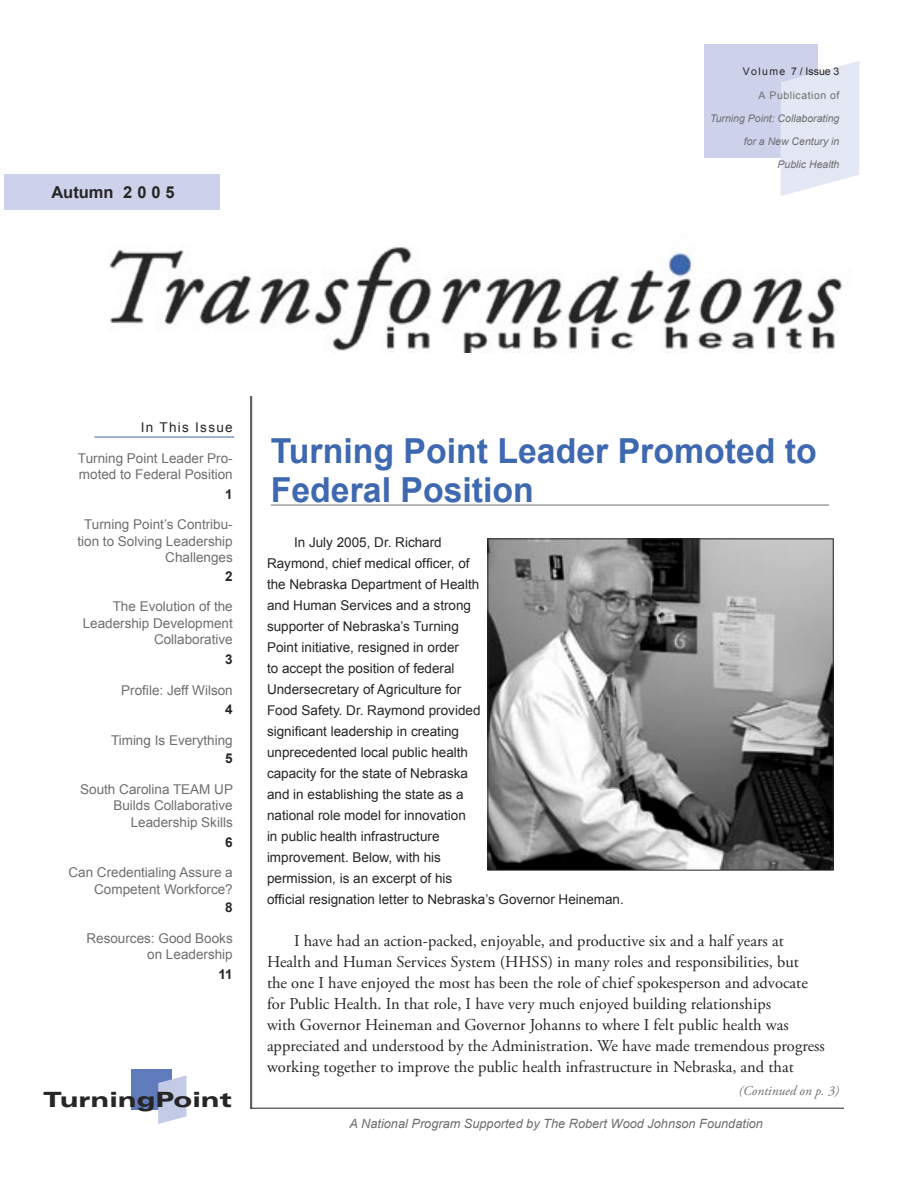
<style>
.page{position:relative;width:918px;height:1188px;background:#fff}
.page>*{position:absolute;margin:0;border:0;box-sizing:border-box;transform-origin:0 0}
.BoldHead{font:700 34.5px/39px "Arial";color:#3e68af}
.Small_Caption{font:900 expanded 21px "Univers";color:#272525;scale:1.1 1}
.Body_Text{font:16.5px/21px "Adobe Garamond Pro";color:#272525}
.Band_Text{font:700 16.5px "Arial";color:#272525}
.Body_Text-2{font:13.5px/21px "Arial";color:#272525}
.TOC-words{font:13.5px/16.5px "Arial";color:#6d6e71;text-align:right}
.continued{font:italic 13.5px "Adobe Garamond Pro";color:#6d6e71}
.In_This_Issue{font:13.5px "Arial";letter-spacing:.095em;color:#272525}
.Page_number{font:700 13.5px "Arial";color:#272525}
.t1{font:italic 12.75px "Arial";color:#6d6e71}
.t2{font:italic 10.5px "Arial";color:#6d6e71}
.t3{font:10.5px "Arial";letter-spacing:.13em;color:#272525}
.t4{font:10.5px "Arial";letter-spacing:.05em;color:#6d6e71}
</style>
<div class="page">
<div style="left:131px;top:1070px;width:41px;height:40px;background:#5f7bbb"></div>
<svg style="left:158px;top:1075px;width:28px;height:49px"></svg>
<div style="left:704px;top:44px;width:114px;height:114px;background:#cdd2ea"></div>
<svg style="left:781px;top:61px;width:78px;height:135px"></svg>
<div style="left:4px;top:174px;width:216px;height:36px;background:#cdd2ea"></div>
<hr style="left:250px;top:396px;width:2px;height:712px;background:#636466">
<hr style="left:94px;top:437px;width:140px;height:1px;background:#3e68af">
<hr style="left:250px;top:1108px;width:594px;height:1px;background:#272525">
<hr style="left:271px;top:505px;width:558px;height:1px;background:#6d6e71">
<img style="left:109px;top:247px;width:734px;height:106px">
<img style="left:489px;top:540px;width:343px;height:329px">
<div style="left:487px;top:538px;width:347px;height:333px;border:1px solid #272525"></div>
<p class="Band_Text" style="left:51px;top:181px;width:125px">Autumn 2 0 0 5</p>
<p class="t3" style="left:743px;top:65px;width:98px">Volume 7 / Issue 3</p>
<p class="t4" style="left:759px;top:88px;width:82px">A Publication of</p>
<p class="t2" style="left:710px;top:111px;width:131px">Turning Point: Collaborating</p>
<p class="t2" style="left:744px;top:135px;width:97px">for a New Century in</p>
<p class="t2" style="left:778px;top:158px;width:63px">Public Health</p>
<p class="In_This_Issue" style="left:141px;top:418px;width:94px">In This Issue</p>
<p class="TOC-words" style="left:78px;top:450px;width:156px;text-align:left">Turning Point Leader Pro&shy;moted to Federal Position</p>
<p class="Page_number" style="left:225px;top:485px;width:9px">1</p>
<p class="TOC-words" style="left:77px;top:517px;width:157px">Turning Point’s Contribu&shy;tion to Solving Leadership<br>Challenges</p>
<p class="Page_number" style="left:225px;top:567px;width:9px">2</p>
<p class="TOC-words" style="left:83px;top:599px;width:152px">The Evolution of the<br>Leadership Development<br>Collaborative</p>
<p class="Page_number" style="left:225px;top:650px;width:9px">3</p>
<p class="TOC-words" style="left:121px;top:682px;width:113px">Profile: Jeff Wilson</p>
<p class="Page_number" style="left:225px;top:701px;width:9px">4</p>
<p class="TOC-words" style="left:111px;top:732px;width:123px">Timing Is Everything</p>
<p class="Page_number" style="left:225px;top:750px;width:9px">5</p>
<p class="TOC-words" style="left:80px;top:781px;width:154px">South Carolina TEAM UP<br>Builds Collaborative<br>Leadership Skills</p>
<p class="Page_number" style="left:225px;top:833px;width:9px">6</p>
<p class="TOC-words" style="left:68px;top:864px;width:166px">Can Credentialing Assure a<br>Competent Workforce?</p>
<p class="Page_number" style="left:225px;top:899px;width:9px">8</p>
<p class="TOC-words" style="left:86px;top:930px;width:148px">Resources: Good Books on Leadership</p>
<p class="Page_number" style="left:219px;top:965px;width:16px">11</p>
<p class="BoldHead" style="left:271px;top:432px;width:548px">Turning Point Leader Promoted to<br>Federal Position</p>
<p class="Body_Text-2" style="left:267px;top:532px;width:358px;text-indent:27px">In July 2005, Dr. Richard<br>Raymond, chief medical officer, of<br>the Nebraska Department of Health<br>and Human Services and a strong<br>supporter of Nebraska’s Turning<br>Point initiative, resigned in order<br>to accept the position of federal<br>Undersecretary of Agriculture for<br>Food Safety. Dr. Raymond provided<br>significant leadership in creating<br>unprecedented local public health<br>capacity for the state of Nebraska<br>and in establishing the state as a<br>national role model for innovation<br>in public health infrastructure<br>improvement. Below, with his<br>permission, is an excerpt of his<br>official resignation letter to Nebraska’s Governor Heineman.</p>
<p class="Body_Text" style="left:267px;top:931px;width:559px;text-indent:27px">I have had an action-packed, enjoyable, and productive six and a half years at Health and Human Services System (HHSS) in many roles and responsibilities, but<br>the one I have enjoyed the most has been the role of chief spokesperson and advocate for Public Health. In that role, I have very much enjoyed building relationships<br>with Governor Heineman and Governor Johanns to where I felt public health was appreciated and understood by the Administration. We have made tremendous progress working together to improve the public health infrastructure in Nebraska, and that</p>
<p class="Small_Caption" style="left:43px;top:1087px;width:173px">TurningPoint</p>
<p class="continued" style="left:739px;top:1083px;width:102px">(Continued on p. 3)</p>
<p class="t1" style="left:350px;top:1116px;width:415px">A National Program Supported by The Robert Wood Johnson Foundation</p>
</div>
